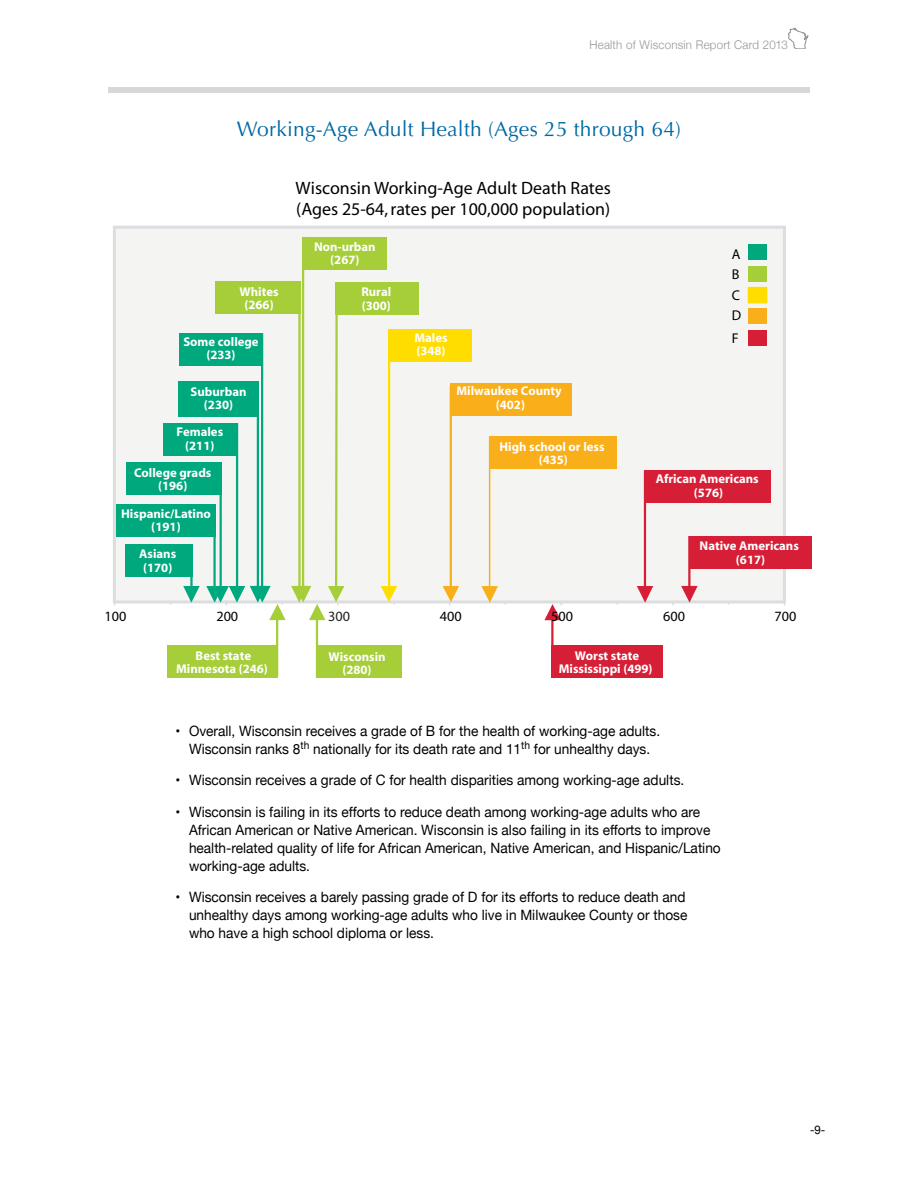
<style>
.page{position:relative;width:918px;height:1188px;background:#fff}
.page>*{position:absolute;margin:0;border:0;box-sizing:border-box;transform-origin:0 0}
.t1{font:21px "Optima";letter-spacing:.01em;color:#0069a5}
.t2{font:18px/21.5px "Myriad";color:#010101}
.t3{font:14.25px/18px "Helvetica Neue";color:#000;scale:.96 1}
.t4{font:14.25px/19.8px "Myriad";color:#010101}
.t5{font:14.25px "Myriad";color:#241f20}
.t6{font:700 12.75px/13.5px "Myriad";color:#fff;text-align:center}
.t7{font:300 12px "Helvetica Neue";letter-spacing:.02em;color:#939598;scale:.96 1}
.t8{font:12px "Helvetica Neue";color:#000;scale:.96 1}
</style>
<div class="page">
<svg style="left:788px;top:28px;width:20px;height:21px"></svg>
<div style="left:108px;top:87px;width:702px;height:6px;background:#d5d7d8"></div>
<div style="left:114px;top:227px;width:670px;height:375px;background:#f4f4f3"></div>
<div style="left:113px;top:226px;width:673px;height:377px;border:3px solid #dcddde"></div>
<div style="left:551px;top:645px;width:111px;height:33px;background:#d61f36"></div>
<hr style="left:551px;top:620px;width:3px;height:57px;background:#d61f36">
<svg style="left:544px;top:602px;width:18px;height:18px"></svg>
<div style="left:302px;top:237px;width:84px;height:32px;background:#a5ce39"></div>
<hr style="left:302px;top:237px;width:2px;height:349px;background:#a5ce39">
<div style="left:163px;top:423px;width:75px;height:33px;background:#00a87e"></div>
<div style="left:178px;top:381px;width:80px;height:36px;background:#00a87e"></div>
<div style="left:179px;top:333px;width:83px;height:32px;background:#00a87e"></div>
<div style="left:316px;top:646px;width:85px;height:32px;background:#a5ce39"></div>
<hr style="left:190px;top:545px;width:3px;height:44px;background:#00a87e">
<div style="left:125px;top:545px;width:68px;height:32px;background:#00a87e"></div>
<svg style="left:183px;top:586px;width:17px;height:17px"></svg>
<div style="left:490px;top:437px;width:127px;height:32px;background:#f9af19"></div>
<div style="left:126px;top:463px;width:96px;height:32px;background:#00a87e"></div>
<div style="left:116px;top:505px;width:99px;height:32px;background:#00a87e"></div>
<div style="left:336px;top:282px;width:83px;height:32px;background:#a5ce39"></div>
<hr style="left:276px;top:620px;width:2px;height:55px;background:#a5ce39">
<hr style="left:316px;top:620px;width:2px;height:58px;background:#a5ce39">
<div style="left:644px;top:470px;width:127px;height:33px;background:#d61f36"></div>
<hr style="left:644px;top:471px;width:2px;height:117px;background:#d61f36">
<svg style="left:637px;top:586px;width:16px;height:17px"></svg>
<div style="left:689px;top:536px;width:123px;height:32px;background:#d61f36"></div>
<hr style="left:688px;top:536px;width:2px;height:57px;background:#d61f36">
<svg style="left:681px;top:586px;width:17px;height:17px"></svg>
<hr style="left:489px;top:437px;width:1px;height:149px;background:#f9af19">
<svg style="left:481px;top:586px;width:17px;height:17px"></svg>
<div style="left:450px;top:383px;width:122px;height:32px;background:#f9af19"></div>
<hr style="left:450px;top:385px;width:2px;height:201px;background:#f9af19">
<svg style="left:443px;top:586px;width:16px;height:19px"></svg>
<div style="left:389px;top:329px;width:83px;height:32px;background:#fd0"></div>
<hr style="left:388px;top:329px;width:2px;height:257px;background:#fd0">
<svg style="left:381px;top:586px;width:16px;height:19px"></svg>
<svg style="left:206px;top:280px;width:138px;height:340px"></svg>
<div style="left:167px;top:645px;width:111px;height:33px;background:#a5ce39"></div>
<div style="left:749px;top:245px;width:18px;height:15px;background:#00a87e"></div>
<div style="left:749px;top:266px;width:18px;height:15px;background:#a5ce39"></div>
<div style="left:749px;top:288px;width:18px;height:15px;background:#fd0"></div>
<div style="left:748px;top:287px;width:19px;height:16px;border:1px solid #fd0"></div>
<div style="left:749px;top:308px;width:18px;height:15px;background:#f9af19"></div>
<div style="left:749px;top:331px;width:18px;height:15px;background:#d61f36"></div>
<p class="t7" style="left:590px;top:35px;width:208px">Health of Wisconsin Report Card 2013</p>
<h1 class="t1" style="left:237px;top:117px;width:446px">Working-Age Adult Health (Ages 25 through 64)</h1>
<p class="t6" style="left:240px;top:285px;width:41px">Whites (266)</p>
<p class="t6" style="left:183px;top:335px;width:77px">Some college (233)</p>
<p class="t6" style="left:191px;top:385px;width:57px">Suburban (230)</p>
<p class="t6" style="left:176px;top:426px;width:48px">Females (211)</p>
<p class="t6" style="left:134px;top:466px;width:79px">College grads (196)</p>
<p class="t6" style="left:121px;top:507px;width:91px">Hispanic/Latino (191)</p>
<p class="t6" style="left:139px;top:548px;width:39px">Asians (170)</p>
<p class="t4" style="left:105px;top:607px;width:23px">100</p>
<p class="t4" style="left:216px;top:607px;width:23px">200</p>
<p class="t6" style="left:176px;top:649px;width:93px">Best state<br>Minnesota (246)</p>
<p class="t2" style="left:296px;top:178px;width:317px">Wisconsin Working-Age Adult Death Rates (Ages 25-64, rates per 100,000 population)</p>
<p class="t6" style="left:314px;top:240px;width:63px">Non-urban (267)</p>
<p class="t6" style="left:361px;top:286px;width:31px;text-align:left">Rural (300)</p>
<p class="t6" style="left:414px;top:331px;width:35px;text-align:left">Males (348)</p>
<p class="t6" style="left:456px;top:385px;width:107px">Milwaukee County (402)</p>
<p class="t6" style="left:500px;top:440px;width:107px">High school or less (435)</p>
<p class="t4" style="left:732px;top:245px;width:10px">A<br>B</p>
<p class="t4" style="left:732px;top:286px;width:11px;line-height:20.2px">C<br>D</p>
<p class="t4" style="left:732px;top:329px;width:8px">F</p>
<p class="t6" style="left:656px;top:473px;width:105px">African Americans (576)</p>
<p class="t6" style="left:700px;top:540px;width:101px">Native Americans (617)</p>
<p class="t5" style="left:328px;top:609px;width:23px">300</p>
<p class="t6" style="left:328px;top:650px;width:59px">Wisconsin (280)</p>
<p class="t4" style="left:440px;top:607px;width:23px">400</p>
<p class="t4" style="left:551px;top:607px;width:23px">500</p>
<p class="t4" style="left:663px;top:607px;width:23px">600</p>
<p class="t4" style="left:775px;top:607px;width:23px">700</p>
<p class="t6" style="left:559px;top:649px;width:95px">Worst state<br>Mississippi (499)</p>
<p class="t3" style="left:176px;top:723px;width:506px;text-align:center">• Overall, Wisconsin receives a grade of B for the health of working-age adults.<br>Wisconsin ranks 8<sup>th</sup> nationally for its death rate and 11<sup>th</sup> for unhealthy days.</p>
<p class="t3" style="left:175px;top:772px;width:532px">• Wisconsin receives a grade of C for health disparities among working-age adults.</p>
<p class="t3" style="left:189px;top:804px;width:555px;text-indent:-14px">• Wisconsin is failing in its efforts to reduce death among working-age adults who are African American or Native American. Wisconsin is also failing in its efforts to improve health-related quality of life for African American, Native American, and Hispanic/Latino working-age adults.</p>
<p class="t3" style="left:189px;top:889px;width:521px;text-indent:-14px">• Wisconsin receives a barely passing grade of D for its efforts to reduce death and unhealthy days among working-age adults who live in Milwaukee County or those who have a high school diploma or less.</p>
<p class="t8" style="left:810px;top:1121px;width:18px">-9-</p>
</div>
